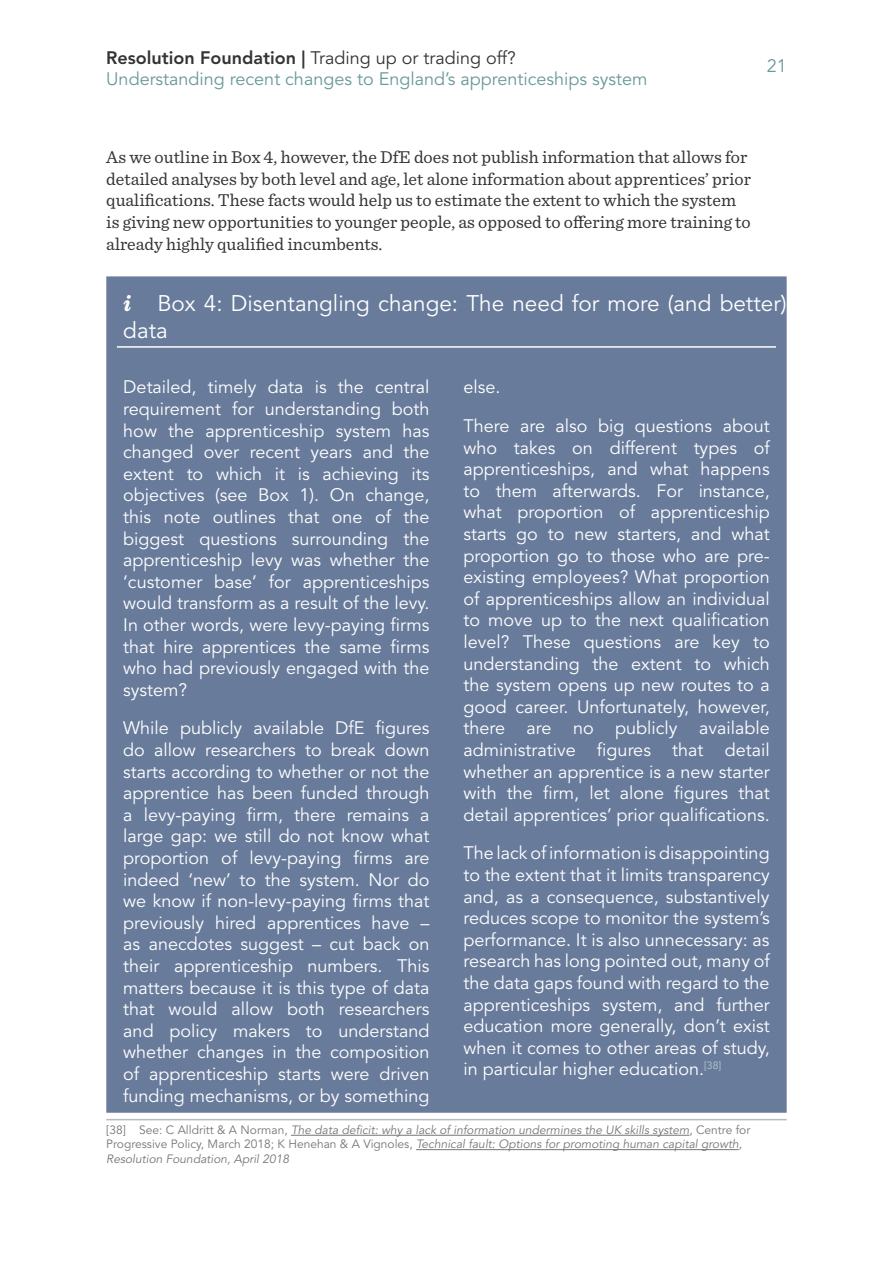
<style>
.page{position:relative;width:893px;height:1263px;background:#fff}
.page>*{position:absolute;margin:0;border:0;box-sizing:border-box;transform-origin:0 0}
.t1{font:22.5px/27px "Avenir LT Std";color:#fff}
.t2{font:18px/21.6px "Avenir LT Std";color:#fff;text-align:justify}
.t3{font:18px/21.6px "Sentinel";color:#333334}
.t4{font:18px/21.6px "Avenir LT Std";color:#699999}
.t5{font:italic 12px/14.4px "Avenir LT Std";color:#747676}
.s1{font-weight:800;color:#333334}
.s2{color:#333334}
.s3{font-family:"Sentinel";font-weight:700;font-style:italic}
.s4{font-style:normal}
</style>
<div class="page">
<div style="left:106px;top:276px;width:681px;height:837px;background:#687b9b;border:2px solid #687b9b"></div>
<hr style="left:106px;top:1119px;width:681px;height:1px;background:#b9baba">
<hr style="left:291px;top:1135px;width:398px;height:1px;background:#747676">
<hr style="left:416px;top:1149px;width:323px;height:1px;background:#747676">
<hr style="left:117px;top:346px;width:659px;height:2px;background:#fff">
<p class="t4" style="left:106px;top:47px;width:543px"><span class="s1">Resolution Foundation |</span> <span class="s2">Trading up or trading off?<br></span>Understanding recent changes to England’s apprenticeships system</p>
<p class="t4" style="left:767px;top:55px;width:22px">21</p>
<p class="t3" style="left:106px;top:145px;width:646px">As we outline in Box 4, however, the DfE does not publish information that allows for detailed analyses by both level and age, let alone information about apprentices’ prior qualifications. These facts would help us to estimate the extent to which the system is giving new opportunities to younger people, as opposed to offering more training to already highly qualified incumbents.</p>
<p class="t1" style="left:123px;top:290px;width:665px"><span class="s3">i</span> Box 4: Disentangling change: The need for more (and better) data</p>
<p class="t2" style="left:123px;top:377px;width:308px">Detailed, timely data is the central requirement for understanding both how the apprenticeship system has changed over recent years and the extent to which it is achieving its objectives (see Box 1). On change, this note outlines that one of the biggest questions surrounding the apprenticeship levy was whether the ‘customer base’ for apprenticeships would transform as a result of the levy.<br>In other words, were levy-paying firms that hire apprentices the same firms who had previously engaged with the system?</p>
<p class="t2" style="left:123px;top:718px;width:308px">While publicly available DfE figures do allow researchers to break down starts according to whether or not the apprentice has been funded through a levy-paying firm, there remains a large gap: we still do not know what proportion of levy-paying firms are indeed ‘new’ to the system. Nor do we know if non-levy-paying firms that previously hired apprentices have – as anecdotes suggest – cut back on their apprenticeship numbers. This matters because it is this type of data that would allow both researchers and policy makers to understand whether changes in the composition of apprenticeship starts were driven funding mechanisms, or by something</p>
<p class="t2" style="left:463px;top:368px;width:308px;line-height:38.5px">else.<br>There are also big questions about</p>
<p class="t2" style="left:463px;top:437px;width:308px">who takes on different types of apprenticeships, and what happens to them afterwards. For instance, what proportion of apprenticeship starts go to new starters, and what proportion go to those who are pre&shy;existing employees? What proportion of apprenticeships allow an individual to move up to the next qualification level? These questions are key to understanding the extent to which the system opens up new routes to a good career. Unfortunately, however, there are no publicly available administrative figures that detail whether an apprentice is a new starter with the firm, let alone figures that detail apprentices’ prior qualifications.</p>
<p class="t2" style="left:463px;top:843px;width:308px">The lack of information is disappointing to the extent that it limits transparency and, as a consequence, substantively reduces scope to monitor the system’s performance. It is also unnecessary: as research has long pointed out, many of the data gaps found with regard to the apprenticeships system, and further education more generally, don’t exist when it comes to other areas of study, in particular higher education.<sup>[38]</sup></p>
<p class="t5" style="left:106px;top:1123px;width:646px"><span class="s4">[38] See: C Alldritt &amp; A Norman,</span> The data deficit: why a lack of information undermines the UK skills system<span class="s4">, Centre for<br>Progressive Policy, March 2018; K Henehan &amp; A Vignoles,</span> Technical fault: Options for promoting human capital growth,<br>Resolution Foundation, April 2018</p>
</div>
